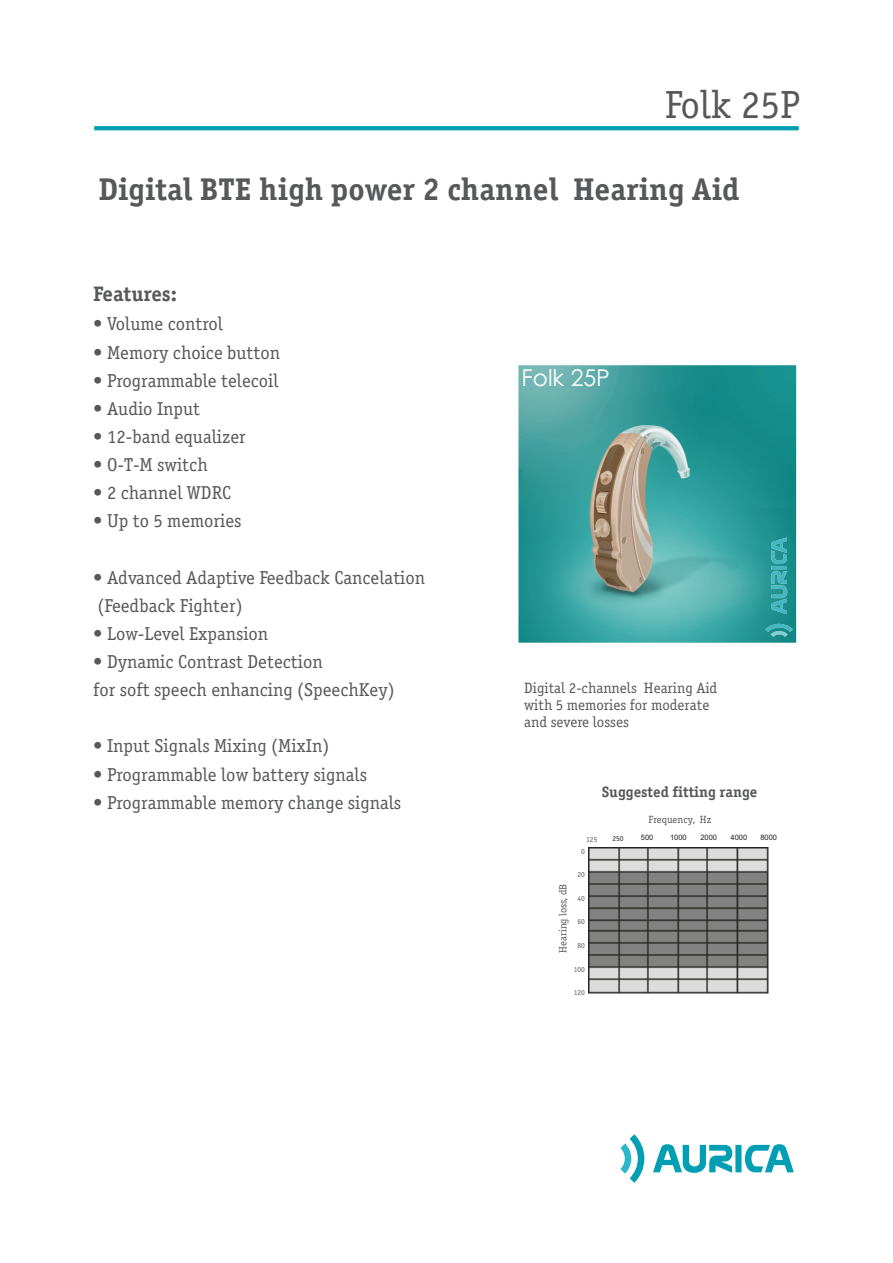
<style>
.page{position:relative;width:893px;height:1263px;background:#fff}
.page>*{position:absolute;margin:0;border:0;box-sizing:border-box;transform-origin:0 0}
.t1{font:39.3px "Officina Serif C";color:#57585a}
.t2{font:700 31.5px "Officina Serif C";color:#57585a}
.t3{font:23.1px "Century Gothic";color:#fff}
.t4{font:700 21px "Officina Serif C";color:#57585a}
.t5{font:18.75px/28.2px "Officina Serif C";color:#57585a}
.t6{font:15px/17px "Officina Serif C";color:#57585a}
.t7{font:700 15px "Officina Serif C";color:#57585a}
.t8{font:10.5px "Officina Serif C";color:#57585a}
.t9{font:7.65px "Officina Serif C";color:#57585a}
.t10{font:7.5px "Arial";color:#231f20}
.t11{font:7.5px "Officina Serif C";color:#57585a}
.t12{font:7.5px "Officina Serif C";color:#231f20}
</style>
<div class="page">
<svg style="left:653px;top:1144px;width:141px;height:29px"></svg>
<svg style="left:620px;top:1134px;width:24px;height:49px"></svg>
<svg style="left:94px;top:126px;width:705px;height:4px;background:#06a1b5"></svg>
<img style="left:518px;top:365px;width:279px;height:278px">
<img style="left:765px;top:535px;width:28px;height:104px">
<img style="left:589px;top:848px;width:180px;height:146px">
<h1 class="t1" style="left:665px;top:83px;width:137px">Folk 25P</h1>
<h2 class="t2" style="left:99px;top:171px;width:643px">Digital BTE high power 2 channel Hearing Aid</h2>
<p class="t4" style="left:93px;top:282px;width:85px">Features:</p>
<p class="t5" style="left:93px;top:310px;width:131px">• Volume control</p>
<p class="t5" style="left:93px;top:338px;width:188px">• Memory choice button</p>
<p class="t5" style="left:93px;top:366px;width:187px">• Programmable telecoil</p>
<p class="t5" style="left:93px;top:394px;width:108px">• Audio Input</p>
<p class="t5" style="left:93px;top:422px;width:154px">• 12-band equalizer</p>
<p class="t5" style="left:93px;top:451px;width:116px">• O-T-M switch</p>
<p class="t5" style="left:93px;top:479px;width:139px">• 2 channel WDRC</p>
<p class="t5" style="left:93px;top:507px;width:150px">• Up to 5 memories</p>
<p class="t5" style="left:93px;top:563px;width:333px">• Advanced Adaptive Feedback Cancelation (Feedback Fighter)</p>
<p class="t5" style="left:93px;top:619px;width:177px">• Low-Level Expansion</p>
<p class="t5" style="left:93px;top:647px;width:303px">• Dynamic Contrast Detection<br>for soft speech enhancing (SpeechKey)</p>
<p class="t5" style="left:93px;top:732px;width:238px">• Input Signals Mixing (MixIn)</p>
<p class="t5" style="left:93px;top:760px;width:275px">• Programmable low battery signals</p>
<p class="t5" style="left:93px;top:788px;width:309px">• Programmable memory change signals</p>
<p class="t3" style="left:522px;top:369px;width:90px">Folk 25P</p>
<p class="t6" style="left:524px;top:679px;width:195px">Digital 2-channels Hearing Aid with 5 memories for moderate and severe losses</p>
<p class="t7" style="left:602px;top:783px;width:157px">Suggested fitting range</p>
<p class="t8" style="left:649px;top:814px;width:64px">Frequency, Hz</p>
<p class="t9" style="left:586px;top:835px;width:13px">125</p>
<p class="t12" style="left:612px;top:834px;width:13px">250</p>
<p class="t10" style="left:641px;top:834px;width:14px">500</p>
<p class="t10" style="left:670px;top:834px;width:18px">1000</p>
<p class="t10" style="left:700px;top:834px;width:18px">2000</p>
<p class="t10" style="left:731px;top:834px;width:18px">4000</p>
<p class="t10" style="left:760px;top:835px;width:18px">8000</p>
<p class="t11" style="left:581px;top:847px;width:5px">0</p>
<p class="t11" style="left:577px;top:870px;width:9px">20</p>
<p class="t11" style="left:577px;top:894px;width:9px">40</p>
<p class="t11" style="left:577px;top:918px;width:9px">60</p>
<p class="t11" style="left:577px;top:941px;width:9px">80</p>
<p class="t11" style="left:574px;top:965px;width:13px">100</p>
<p class="t11" style="left:574px;top:988px;width:13px">120</p>
<p class="t8" style="left:557px;top:953px;width:70px;rotate:-90deg">Hearing loss, dB</p>
</div>
